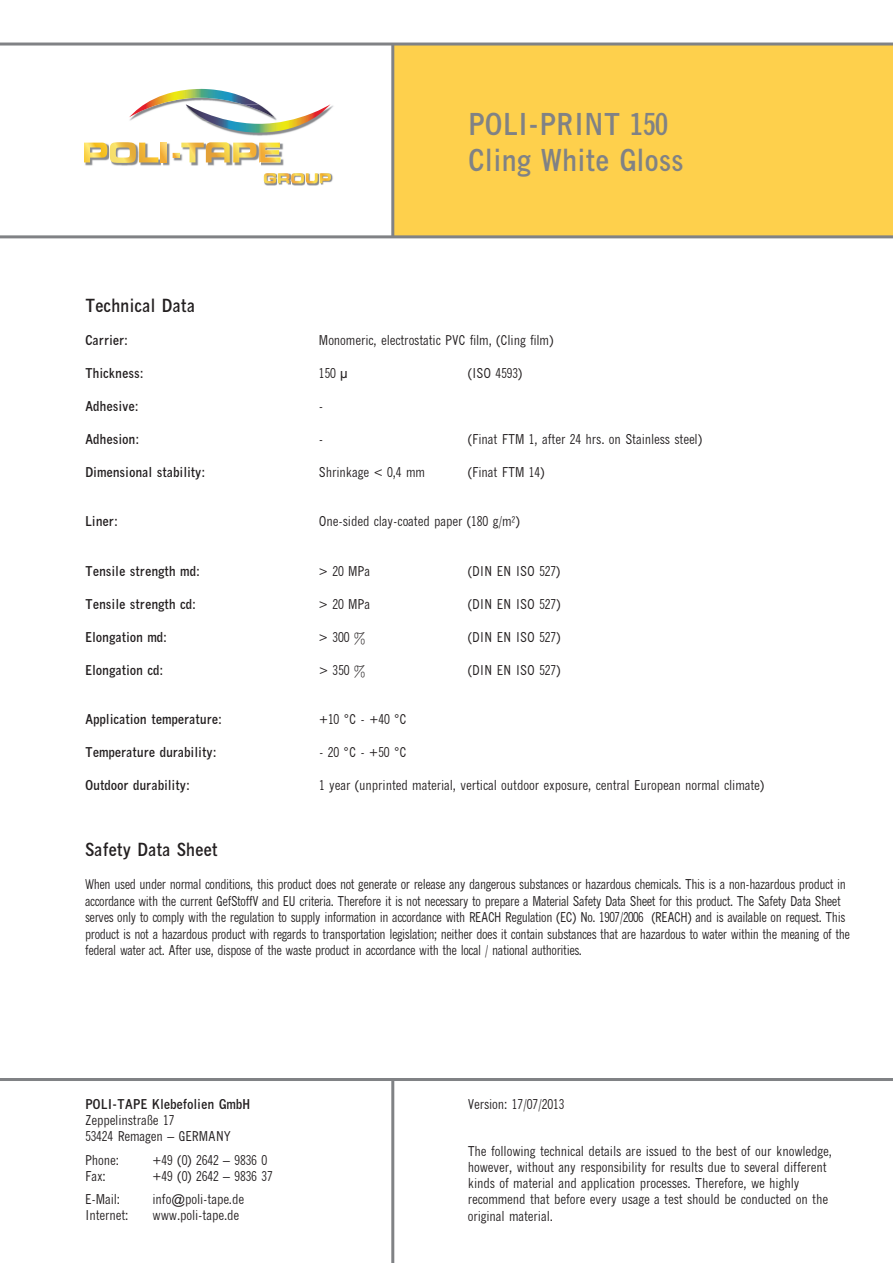
<style>
.page{position:relative;width:893px;height:1263px;background:#fff}
.page>*{position:absolute;margin:0;border:0;box-sizing:border-box;transform-origin:0 0}
.t1{font:700 condensed 30px/36px "M News Gothic";color:#808285}
.t2{font:700 condensed 18px "M News Gothic";color:#231f20}
.t3{font:condensed 13.5px/16.2px "M News Gothic";color:#231f20}
.t4{font:condensed 13.5px/16.5px "M News Gothic";letter-spacing:-.02em;color:#231f20;scale:.95 1}
.t5{font:700 condensed 13.5px "M News Gothic";color:#231f20}
.t6{font:condensed 13.5px "M News Gothic";letter-spacing:-.02em;color:#231f20}
</style>
<div class="page">
<div style="left:393px;top:44px;width:500px;height:193px;background:#fed04c"></div>
<hr style="left:0;top:235px;width:893px;height:3px;background:#808285">
<hr style="left:0;top:43px;width:893px;height:3px;background:#808285">
<hr style="left:391px;top:44px;width:3px;height:193px;background:#808285">
<hr style="left:0;top:1078px;width:893px;height:3px;background:#808285">
<hr style="left:391px;top:1079px;width:3px;height:184px;background:#808285">
<svg style="left:264px;top:173px;width:69px;height:13px"></svg>
<img style="left:162px;top:143px;width:8px;height:23px">
<svg style="left:84px;top:142px;width:78px;height:24px"></svg>
<svg style="left:161px;top:143px;width:6px;height:19px"></svg>
<img style="left:280px;top:143px;width:4px;height:23px">
<svg style="left:173px;top:142px;width:107px;height:24px"></svg>
<img style="left:236px;top:105px;width:97px;height:31px">
<svg style="left:129px;top:89px;width:202px;height:44px"></svg>
<h1 class="t1" style="left:468px;top:106px;width:217px">POLI-PRINT 150<br>Cling White Gloss</h1>
<h2 class="t2" style="left:85px;top:295px;width:112px">Technical Data</h2>
<p class="t5" style="left:85px;top:332px;width:45px">Carrier:</p>
<p class="t3" style="left:319px;top:332px;width:236px">Monomeric, electrostatic PVC film, (Cling film)</p>
<p class="t5" style="left:85px;top:365px;width:60px">Thickness:</p>
<p class="t6" style="left:319px;top:365px;width:30px">150 µ</p>
<p class="t6" style="left:468px;top:365px;width:56px">(ISO 4593)</p>
<p class="t5" style="left:85px;top:398px;width:55px">Adhesive:</p>
<p class="t6" style="left:319px;top:398px;width:6px">-</p>
<p class="t5" style="left:85px;top:431px;width:56px">Adhesion:</p>
<p class="t6" style="left:319px;top:431px;width:6px">-</p>
<p class="t3" style="left:468px;top:431px;width:236px">(Finat FTM 1, after 24 hrs. on Stainless steel)</p>
<p class="t5" style="left:85px;top:464px;width:122px">Dimensional stability:</p>
<p class="t3" style="left:319px;top:464px;width:107px">Shrinkage &lt; 0,4 mm</p>
<p class="t3" style="left:468px;top:464px;width:78px">(Finat FTM 14)</p>
<p class="t5" style="left:85px;top:513px;width:34px">Liner:</p>
<p class="t3" style="left:319px;top:513px;width:202px">One-sided clay-coated paper (180 g/m²)</p>
<p class="t5" style="left:85px;top:563px;width:116px">Tensile strength md:</p>
<p class="t6" style="left:319px;top:563px;width:53px">&gt; 20 MPa</p>
<p class="t3" style="left:468px;top:563px;width:94px">(DIN EN ISO 527)</p>
<p class="t5" style="left:85px;top:596px;width:112px">Tensile strength cd:</p>
<p class="t6" style="left:319px;top:596px;width:53px">&gt; 20 MPa</p>
<p class="t3" style="left:468px;top:596px;width:94px">(DIN EN ISO 527)</p>
<p class="t5" style="left:85px;top:629px;width:83px">Elongation md:</p>
<p class="t6" style="left:319px;top:629px;width:48px">&gt; 300 %</p>
<p class="t3" style="left:468px;top:629px;width:94px">(DIN EN ISO 527)</p>
<p class="t5" style="left:85px;top:662px;width:80px">Elongation cd:</p>
<p class="t6" style="left:319px;top:662px;width:48px">&gt; 350 %</p>
<p class="t3" style="left:468px;top:662px;width:94px">(DIN EN ISO 527)</p>
<p class="t5" style="left:85px;top:711px;width:138px">Application temperature:</p>
<p class="t6" style="left:319px;top:712px;width:89px">+10 °C - +40 °C</p>
<p class="t5" style="left:85px;top:744px;width:133px">Temperature durability:</p>
<p class="t6" style="left:319px;top:745px;width:89px">- 20 °C - +50 °C</p>
<p class="t5" style="left:85px;top:777px;width:106px">Outdoor durability:</p>
<p class="t3" style="left:319px;top:777px;width:447px">1 year (unprinted material, vertical outdoor exposure, central European normal climate)</p>
<h2 class="t2" style="left:85px;top:839px;width:134px">Safety Data Sheet</h2>
<p class="t4" style="left:85px;top:876px;width:807px">When used under normal conditions, this product does not generate or release any dangerous substances or hazardous chemicals. This is a non-hazardous product in accordance with the current GefStoffV and EU criteria. Therefore it is not necessary to prepare a Material Safety Data Sheet for this product. The Safety Data Sheet serves only to comply with the regulation to supply information in accordance with REACH Regulation (EC) No. 1907/2006 (REACH) and is available on request. This product is not a hazardous product with regards to transportation legislation; neither does it contain substances that are hazardous to water within the meaning of the federal water act. After use, dispose of the waste product in accordance with the local / national authorities.</p>
<p class="t5" style="left:85px;top:1096px;width:167px">POLI-TAPE Klebefolien GmbH</p>
<p class="t3" style="left:85px;top:1112px;width:147px">Zeppelinstraße 17<br>53424 Remagen – GERMANY</p>
<p class="t6" style="left:85px;top:1152px;width:35px">Phone:</p>
<p class="t3" style="left:153px;top:1151px;width:116px">+49 (0) 2642 – 9836 0</p>
<p class="t6" style="left:85px;top:1168px;width:22px">Fax:</p>
<p class="t3" style="left:153px;top:1168px;width:122px">+49 (0) 2642 – 9836 37</p>
<p class="t6" style="left:85px;top:1191px;width:37px">E-Mail:</p>
<p class="t3" style="left:153px;top:1191px;width:93px">info@poli-tape.de</p>
<p class="t3" style="left:85px;top:1207px;width:45px">Internet:</p>
<p class="t3" style="left:153px;top:1207px;width:88px">www.poli-tape.de</p>
<p class="t3" style="left:468px;top:1096px;width:98px">Version: 17/07/2013</p>
<p class="t3" style="left:468px;top:1142px;width:366px">The following technical details are issued to the best of our knowledge, however, without any responsibility for results due to several different kinds of material and application processes. Therefore, we highly recommend that before every usage a test should be conducted on the original material.</p>
</div>
